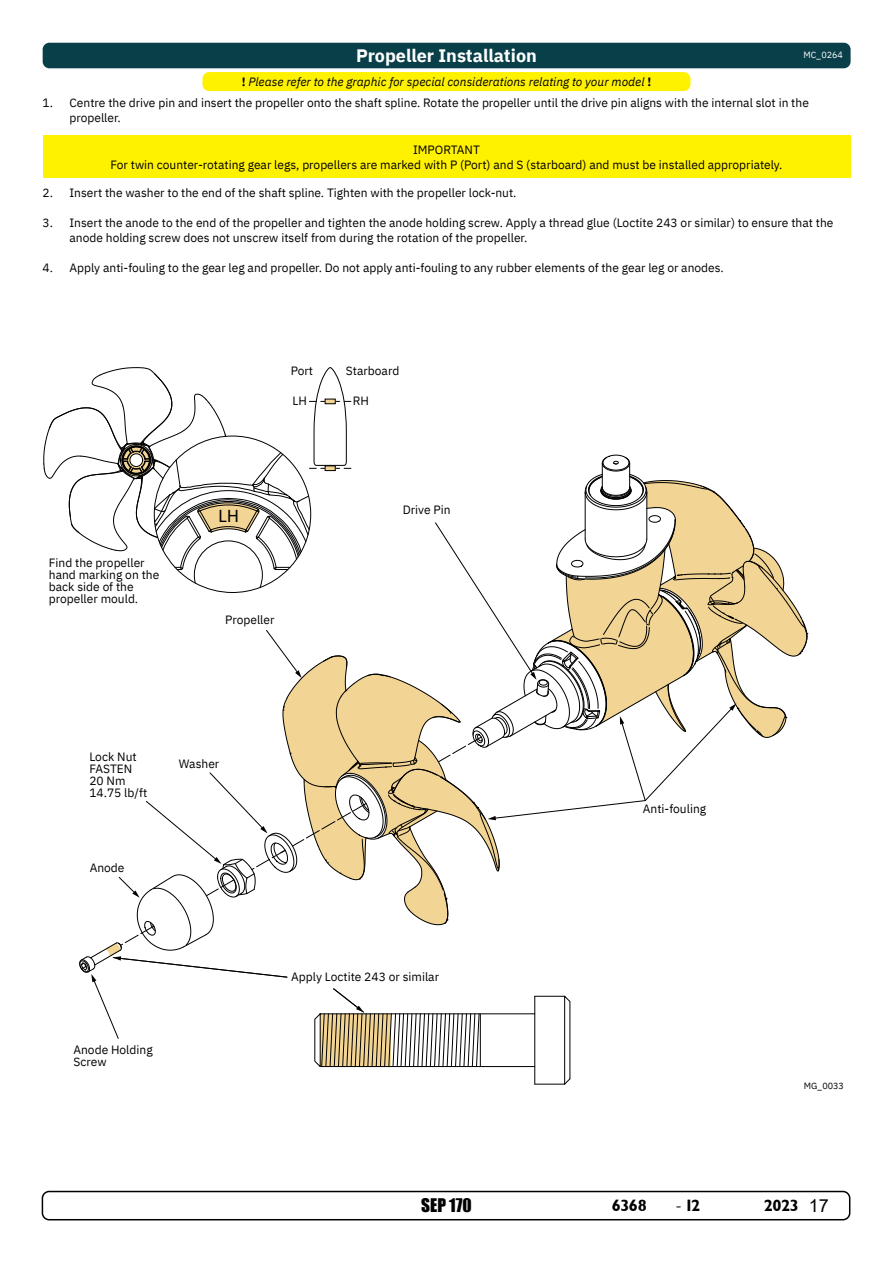
<style>
.page{position:relative;width:893px;height:1263px;background:#fff}
.page>*{position:absolute;margin:0;border:0;box-sizing:border-box;transform-origin:0 0}
.t1{font:700 18px "IBM Plex Sans";color:#fff}
.t2{font:18px "Myriad Pro";color:#000}
.t3{font:17.25px "Impact";color:#000}
.t4{font:16.5px "Garrison Sans BOLD";letter-spacing:-.03em;color:#000}
.t5{font:12px/12px "IBM Plex Sans";color:#000}
.t6{font:italic 12px "IBM Plex Sans";color:#000}
.t7{font:9px "IBM Plex Sans";color:#000}
.t8{font:9px "IBM Plex Sans";color:#fff}
.s1{font-weight:700;font-style:normal}
.s2{font-family:"Minion Pro";font-size:18px}
.s3{font-family:"Arial";font-size:18px}
</style>
<div class="page">
<div style="left:42px;top:1191px;width:808px;height:29px;border:2px solid #000;border-radius:7px"></div>
<svg style="left:43px;top:367px;width:765px;height:718px"></svg>
<div style="left:43px;top:43px;width:808px;height:25px;background:#093f49;border-radius:7px"></div>
<div style="left:202px;top:72px;width:488px;height:19px;background:#fff200;border-radius:7px"></div>
<div style="left:43px;top:135px;width:807px;height:43px;background:#fff200"></div>
<p class="t1" style="left:356px;top:41px;width:182px">Propeller Installation</p>
<p class="t8" style="left:803px;top:48px;width:41px">MC_0264</p>
<p class="t6" style="left:242px;top:73px;width:411px"><span class="s1">!</span> Please refer to the graphic for special considerations relating to your model <span class="s1">!</span></p>
<p class="t5" style="left:70px;top:95px;width:741px;line-height:15px;text-indent:-27px">1. Centre the drive pin and insert the propeller onto the shaft spline. Rotate the propeller until the drive pin aligns with the internal slot in the propeller.</p>
<p class="t5" style="left:110px;top:141px;width:674px;line-height:15px;text-align:center">IMPORTANT<br>For twin counter-rotating gear legs, propellers are marked with P (Port) and S (starboard) and must be installed appropriately.</p>
<p class="t5" style="left:43px;top:186px;width:475px">2. Insert the washer to the end of the shaft spline. Tighten with the propeller lock-nut.</p>
<p class="t5" style="left:70px;top:215px;width:765px;line-height:15px;text-indent:-27px">3. Insert the anode to the end of the propeller and tighten the anode holding screw. Apply a thread glue (Loctite 243 or similar) to ensure that the anode holding screw does not unscrew itself from during the rotation of the propeller.</p>
<p class="t5" style="left:43px;top:261px;width:683px">4. Apply anti-fouling to the gear leg and propeller. Do not apply anti-fouling to any rubber elements of the gear leg or anodes.</p>
<p class="t5" style="left:49px;top:556px;width:112px">Find the propeller hand marking on the back side of the propeller mould.</p>
<p class="t5" style="left:291px;top:363px;width:24px">Port</p>
<p class="t5" style="left:292px;top:394px;width:16px">LH</p>
<p class="t5" style="left:346px;top:363px;width:55px">Starboard</p>
<p class="t5" style="left:353px;top:394px;width:18px">RH</p>
<p class="t2" style="left:219px;top:505px;width:22px">LH</p>
<p class="t5" style="left:225px;top:613px;width:51px">Propeller</p>
<p class="t5" style="left:403px;top:503px;width:49px">Drive Pin</p>
<p class="t5" style="left:89px;top:750px;width:59px">Lock Nut<br>FASTEN<br>20 Nm<br>14.75 lb/ft</p>
<p class="t5" style="left:90px;top:860px;width:36px">Anode</p>
<p class="t5" style="left:179px;top:757px;width:42px">Washer</p>
<p class="t5" style="left:73px;top:1043px;width:81px">Anode Holding<br>Screw</p>
<p class="t5" style="left:291px;top:970px;width:149px">Apply Loctite 243 or similar</p>
<p class="t5" style="left:643px;top:801px;width:65px">Anti-fouling</p>
<p class="t7" style="left:804px;top:1079px;width:42px">MG_0033</p>
<h2 class="t3" style="left:421px;top:1192px;width:52px">SEP 170</h2>
<h3 class="t4" style="left:612px;top:1196px;width:37px">6368</h3>
<h3 class="t4" style="left:675px;top:1196px;width:26px"><span class="s2">-</span> 12</h3>
<h3 class="t4" style="left:764px;top:1196px;width:66px">2023 <span class="s3">17</span></h3>
</div>
